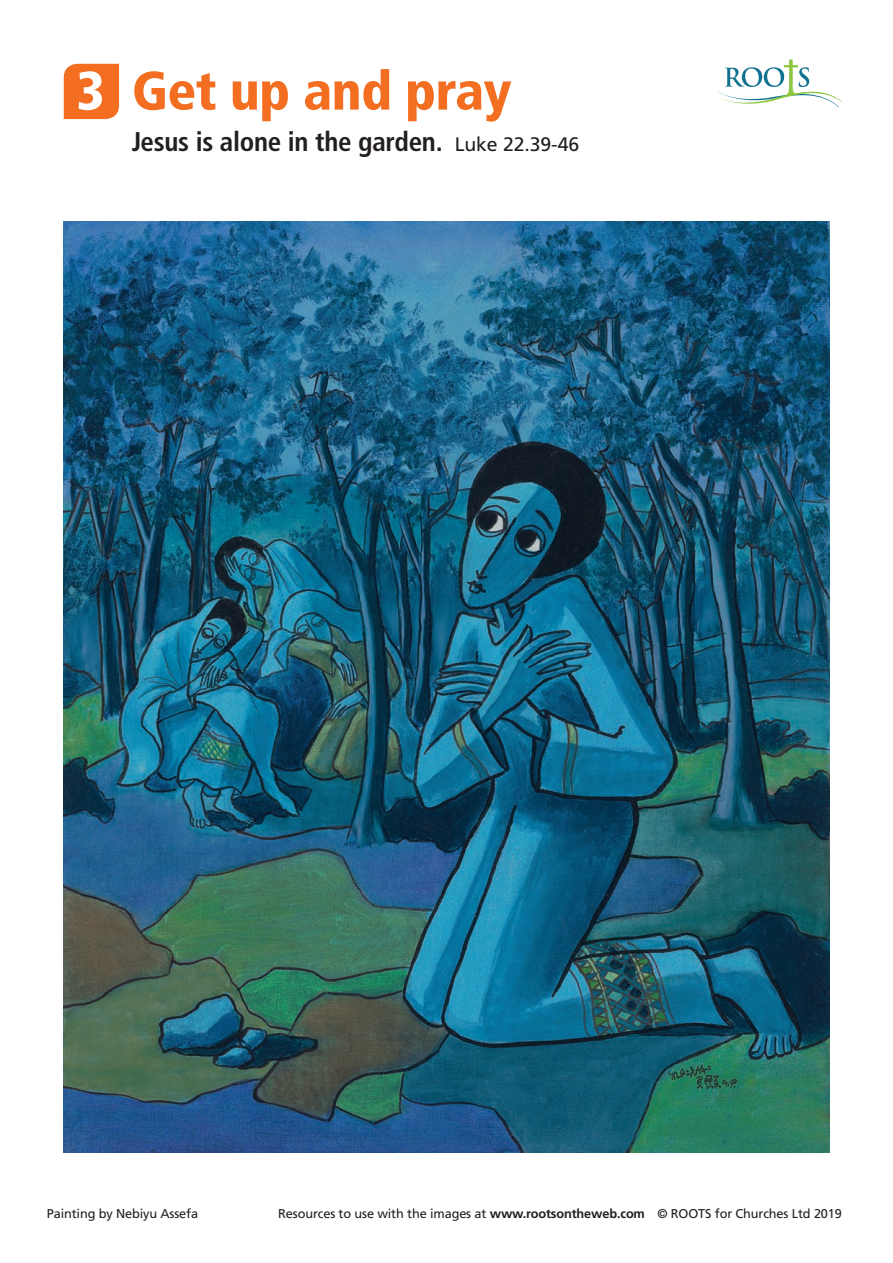
<style>
.page{position:relative;width:893px;height:1263px;background:#fff}
.page>*{position:absolute;margin:0;border:0;box-sizing:border-box;transform-origin:0 0}
.t1{font:900 condensed 54px "Frutiger LT Std";letter-spacing:-.01em;color:#f36e21}
.t2{font:700 condensed 27px "Frutiger LT Std";letter-spacing:-.01em;color:#231f20}
.t3{font:12.75px "Frutiger LT Std";letter-spacing:-.01em;color:#231f20}
.s1{color:#fff}
.s2{font-weight:400;font-stretch:normal;font-size:19.5px}
.s3{font-weight:700}
</style>
<div class="page">
<svg style="left:718px;top:60px;width:124px;height:47px"></svg>
<svg style="left:63px;top:63px;width:57px;height:57px;background:#f37933"></svg>
<img style="left:64px;top:222px;width:765px;height:930px">
<h1 class="t1" style="left:77px;top:58px;width:436px"><span class="s1">3</span> Get up and pray</h1>
<h2 class="t2" style="left:132px;top:126px;width:449px">Jesus is alone in the garden. <span class="s2">Luke 22.39-46</span></h2>
<p class="t3" style="left:47px;top:1206px;width:153px">Painting by Nebiyu Assefa</p>
<p class="t3" style="left:278px;top:1206px;width:565px">Resources to use with the images at <span class="s3">www.rootsontheweb.com</span> © ROOTS for Churches Ltd 2019</p>
</div>
